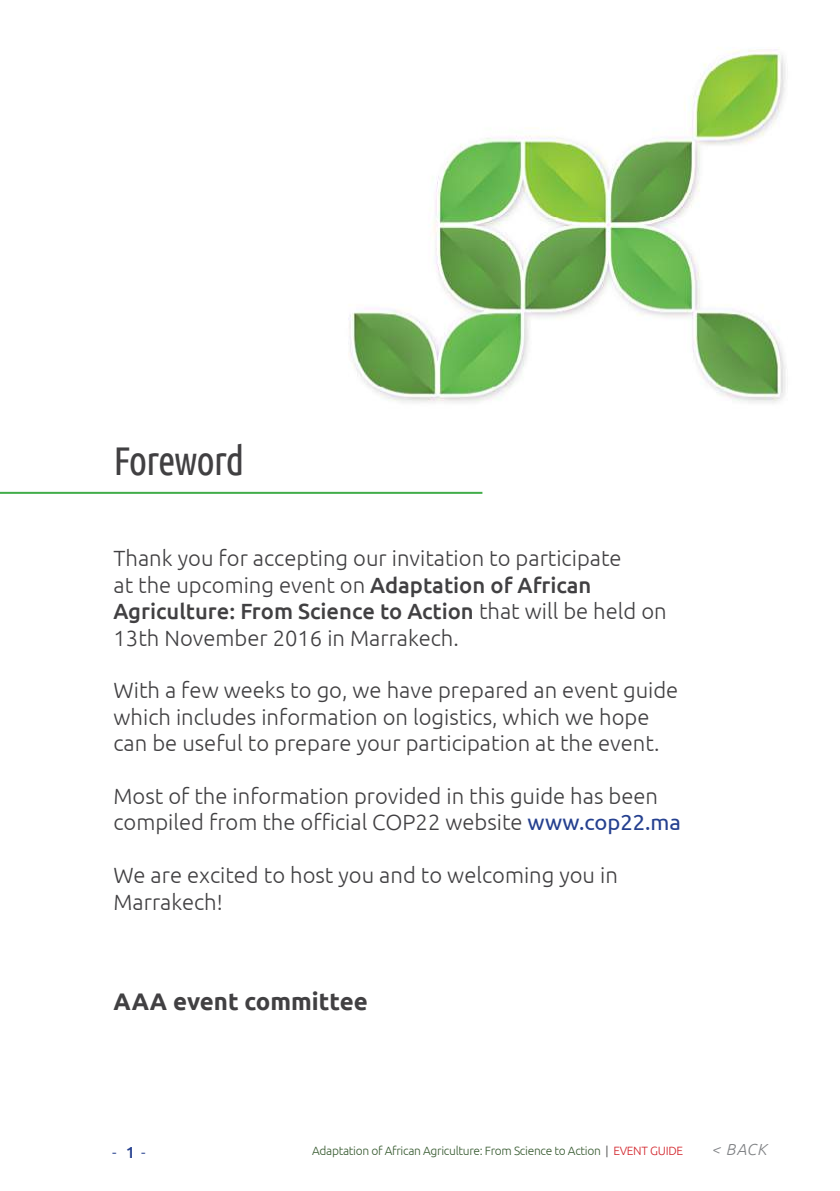
<style>
.page{position:relative;width:840px;height:1191px;background:#fff}
.page>*{position:absolute;margin:0;border:0;box-sizing:border-box;transform-origin:0 0}
.t1{font:40px "Ubuntu Condensed";letter-spacing:-.025em;color:#414042}
.t2{font:700 24px "Ubuntu";color:#414042}
.t3{font:300 22px/26.4px "Ubuntu";color:#414042}
.t4{font:italic 300 16px "Ubuntu";color:#808285}
.t5{font:300 16px "Ubuntu";color:#25408f}
.t6{font:300 12px "Ubuntu";letter-spacing:-.025em;color:#395c32}
.s1{font-weight:500}
.s2{font-weight:400;color:#25408f}
.s3{color:#333}
.s4{color:#d2232a}
</style>
<div class="page">
<img style="left:348px;top:49px;width:438px;height:354px">
<hr style="left:0;top:492px;width:482px;height:2px;background:#41ad49">
<h1 class="t1" style="left:113px;top:436px;width:132px">Foreword</h1>
<p class="t3" style="left:113px;top:544px;width:554px">Thank you for accepting our invitation to participate<br>at the upcoming event on <span class="s1">Adaptation of African Agriculture: From Science to Action</span> that will be held on 13th November 2016 in Marrakech.</p>
<p class="t3" style="left:113px;top:676px;width:566px">With a few weeks to go, we have prepared an event guide which includes information on logistics, which we hope can be useful to prepare your participation at the event.</p>
<p class="t3" style="left:113px;top:782px;width:568px">Most of the information provided in this guide has been compiled from the official COP22 website <span class="s2">www.cop22.ma</span></p>
<p class="t3" style="left:113px;top:861px;width:505px">We are excited to host you and to welcoming you in<br>Marrakech!</p>
<p class="t2" style="left:113px;top:987px;width:256px">AAA event committee</p>
<p class="t5" style="left:112px;top:1143px;width:35px">- <span class="s1">1</span> -</p>
<p class="t6" style="left:312px;top:1143px;width:372px">Adaptation of African Agriculture: From Science to Action <span class="s3">|</span> <span class="s4">EVENT GUIDE</span></p>
<p class="t4" style="left:711px;top:1140px;width:57px">&lt; BACK</p>
</div>
